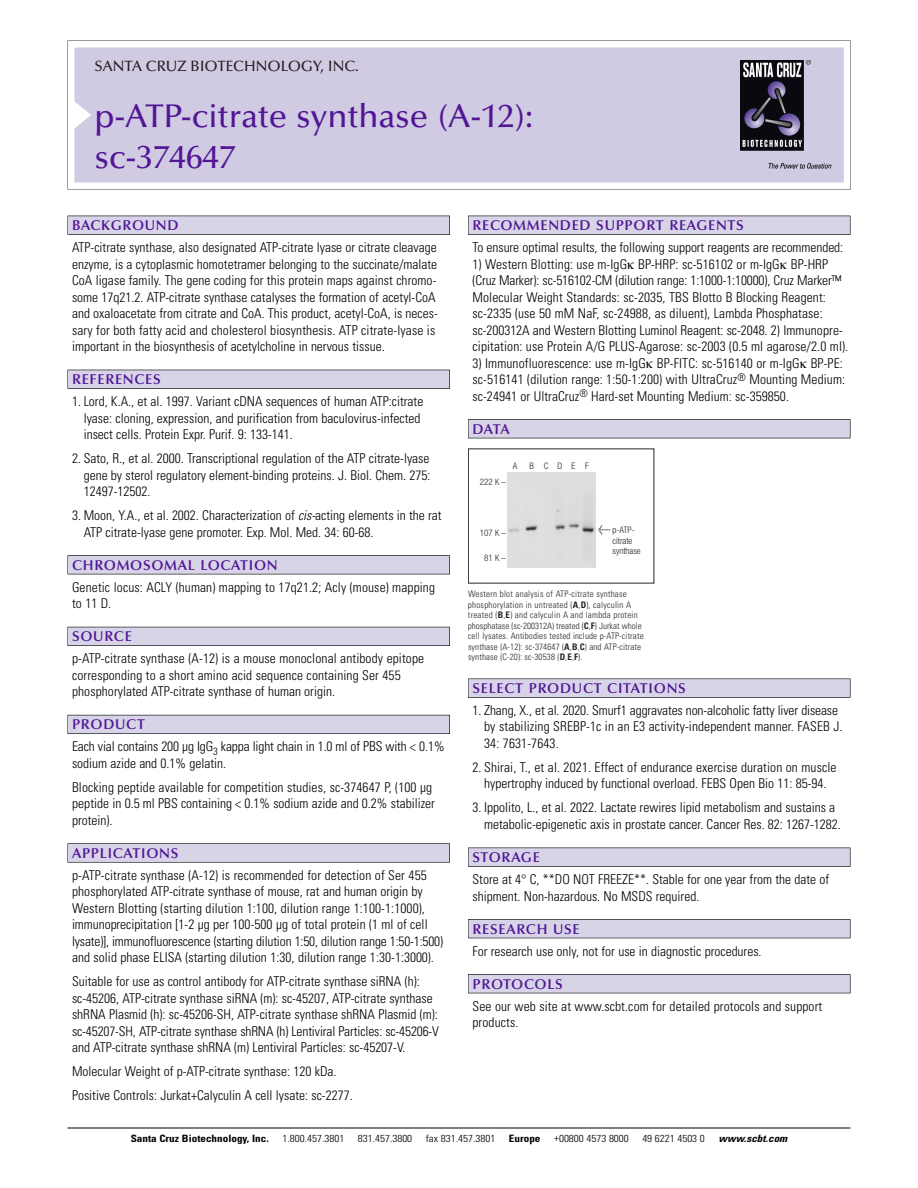
<style>
.page{position:relative;width:918px;height:1188px;background:#fff}
.page>*{position:absolute;margin:0;border:0;box-sizing:border-box;transform-origin:0 0}
.t1{font:500 33px/40.5px "Optima";color:#511695}
.t2{font:500 15px "Optima";color:#231f20}
.t3{font:600 14.25px "Optima";letter-spacing:.05em;color:#511695}
.t4{font:300 condensed 13.5px/16.5px "Univers";color:#000}
.t5{font:300 condensed 10.2px "Univers";color:#000;scale:1.1 1}
.t6{font:700 condensed 10.2px "Univers";color:#000;scale:1.1 1}
.t7{font:italic 700 condensed 10.2px "Univers";color:#000;scale:1.1 1}
.t8{font:300 condensed 9px/10.5px "Univers";letter-spacing:.015em;color:#272627}
.t9{font:300 condensed 9px/10.8px "Helvetica Neue";color:#272627}
.s1{font-style:italic}
.s2{font-family:"Meta Plus";font-weight:400;font-stretch:normal;font-size:10.5px}
.s3{font-weight:700}
</style>
<div class="page">
<svg style="left:68px;top:40px;width:783px;height:149px"></svg>
<div style="left:74px;top:47px;width:770px;height:135px;background:#d1cae3"></div>
<img style="left:741px;top:60px;width:90px;height:108px">
<div style="left:68px;top:216px;width:382px;height:19px;background:#535256"></div>
<div style="left:68px;top:216px;width:381px;height:18px;background:#d7d4e8"></div>
<div style="left:68px;top:370px;width:382px;height:19px;background:#525156"></div>
<div style="left:68px;top:370px;width:381px;height:18px;background:#d7d4e8"></div>
<div style="left:68px;top:555px;width:382px;height:19px;background:#545357"></div>
<div style="left:68px;top:556px;width:381px;height:18px;background:#d7d4e8"></div>
<div style="left:68px;top:627px;width:382px;height:19px;background:#535259"></div>
<div style="left:68px;top:627px;width:381px;height:18px;background:#d7d4e8"></div>
<div style="left:68px;top:715px;width:382px;height:19px;background:#595860"></div>
<div style="left:68px;top:715px;width:381px;height:18px;background:#d7d4e8"></div>
<svg style="left:68px;top:843px;width:382px;height:20px"></svg>
<div style="left:68px;top:844px;width:381px;height:18px;background:#d7d4e8"></div>
<div style="left:468px;top:216px;width:382px;height:19px;background:#535256"></div>
<div style="left:468px;top:216px;width:382px;height:18px;background:#d7d4e8"></div>
<div style="left:468px;top:419px;width:382px;height:19px;background:#515155"></div>
<div style="left:468px;top:420px;width:382px;height:18px;background:#d7d4e8"></div>
<div style="left:468px;top:679px;width:382px;height:19px;background:#58575a"></div>
<div style="left:468px;top:679px;width:382px;height:18px;background:#d7d4e8"></div>
<div style="left:468px;top:848px;width:382px;height:19px;background:#545457"></div>
<div style="left:468px;top:848px;width:382px;height:18px;background:#d7d4e8"></div>
<div style="left:468px;top:919px;width:382px;height:19px;background:#515056"></div>
<div style="left:468px;top:920px;width:382px;height:18px;background:#d7d4e8"></div>
<div style="left:468px;top:974px;width:382px;height:19px;background:#515155"></div>
<div style="left:468px;top:975px;width:382px;height:18px;background:#d7d4e8"></div>
<hr style="left:68px;top:1128px;width:782px;height:1px;background:#000">
<div style="left:508px;top:472px;width:88px;height:95px;background:#dedede"></div>
<p class="t2" style="left:94px;top:60px;width:266px">SANTA CRUZ BIOTECHNOLOGY, INC.</p>
<p class="t1" style="left:94px;top:99px;width:441px">p-ATP-citrate synthase (A-12): sc-374647</p>
<p class="t3" style="left:72px;top:219px;width:108px">BACKGROUND</p>
<p class="t4" style="left:72px;top:240px;width:367px">ATP-citrate synthase, also designated ATP-citrate lyase or citrate cleavage enzyme, is a cytoplasmic homotetramer belonging to the succinate/malate CoA ligase family. The gene coding for this protein maps against chromo&shy;some 17q21.2. ATP-citrate synthase catalyses the formation of acetyl-CoA and oxaloacetate from citrate and CoA. This product, acetyl-CoA, is neces&shy;sary for both fatty acid and cholesterol biosynthesis. ATP citrate-lyase is important in the biosynthesis of acetylcholine in nervous tissue.</p>
<p class="t3" style="left:72px;top:373px;width:90px">REFERENCES</p>
<p class="t4" style="left:84px;top:394px;width:341px;text-indent:-12px">1. Lord, K.A., et al. 1997. Variant cDNA sequences of human ATP:citrate lyase: cloning, expression, and purification from baculovirus-infected insect cells. Protein Expr. Purif. 9: 133-141.</p>
<p class="t4" style="left:84px;top:451px;width:348px;text-align:justify;text-indent:-12px">2. Sato, R., et al. 2000. Transcriptional regulation of the ATP citrate-lyase gene by sterol regulatory element-binding proteins. J. Biol. Chem. 275:<br>12497-12502.</p>
<p class="t4" style="left:84px;top:508px;width:360px;text-indent:-12px">3. Moon, Y.A., et al. 2002. Characterization of <span class="s1">cis-</span>acting elements in the rat<br>ATP citrate-lyase gene promoter. Exp. Mol. Med. 34: 60-68.</p>
<p class="t3" style="left:72px;top:559px;width:207px">CHROMOSOMAL LOCATION</p>
<p class="t4" style="left:72px;top:580px;width:364px">Genetic locus: ACLY (human) mapping to 17q21.2; Acly (mouse) mapping to 11 D.</p>
<p class="t3" style="left:72px;top:630px;width:61px">SOURCE</p>
<p class="t4" style="left:72px;top:652px;width:354px">p-ATP-citrate synthase (A-12) is a mouse monoclonal antibody epitope corresponding to a short amino acid sequence containing Ser 455 phosphorylated ATP-citrate synthase of human origin.</p>
<p class="t3" style="left:72px;top:718px;width:74px">PRODUCT</p>
<p class="t4" style="left:72px;top:740px;width:374px">Each vial contains 200 µg IgG<sub>3</sub> kappa light chain in 1.0 ml of PBS with &lt; 0.1% sodium azide and 0.1% gelatin.</p>
<p class="t4" style="left:72px;top:780px;width:364px">Blocking peptide available for competition studies, sc-374647 P, (100 µg peptide in 0.5 ml PBS containing &lt; 0.1% sodium azide and 0.2% stabilizer protein).</p>
<p class="t3" style="left:72px;top:847px;width:108px">APPLICATIONS</p>
<p class="t4" style="left:72px;top:868px;width:373px">p-ATP-citrate synthase (A-12) is recommended for detection of Ser 455 phosphorylated ATP-citrate synthase of mouse, rat and human origin by Western Blotting (starting dilution 1:100, dilution range 1:100-1:1000), immunoprecipitation [1-2 µg per 100-500 µg of total protein (1 ml of cell lysate)], immunofluorescence (starting dilution 1:50, dilution range 1:50-1:500) and solid phase ELISA (starting dilution 1:30, dilution range 1:30-1:3000).</p>
<p class="t4" style="left:72px;top:975px;width:369px">Suitable for use as control antibody for ATP-citrate synthase siRNA (h): sc-45206, ATP-citrate synthase siRNA (m): sc-45207, ATP-citrate synthase shRNA Plasmid (h): sc-45206-SH, ATP-citrate synthase shRNA Plasmid (m): sc-45207-SH, ATP-citrate synthase shRNA (h) Lentiviral Particles: sc-45206-V and ATP-citrate synthase shRNA (m) Lentiviral Particles: sc-45207-V.</p>
<p class="t4" style="left:72px;top:1065px;width:266px">Molecular Weight of p-ATP-citrate synthase: 120 kDa.</p>
<p class="t4" style="left:72px;top:1089px;width:282px">Positive Controls: Jurkat+Calyculin A cell lysate: sc-2277.</p>
<p class="t3" style="left:473px;top:219px;width:273px">RECOMMENDED SUPPORT REAGENTS</p>
<p class="t4" style="left:473px;top:240px;width:372px">To ensure optimal results, the following support reagents are recommended:</p>
<p class="t4" style="left:473px;top:257px;width:377px">1) Western Blotting: use m-IgG BP-HRP: sc-516102 or m-IgG BP-HRP (Cruz Marker): sc-516102-CM (dilution range: 1:1000-1:10000), Cruz Marker™ Molecular Weight Standards: sc-2035, TBS Blotto B Blocking Reagent: sc-2335 (use 50 mM NaF, sc-24988, as diluent), Lambda Phosphatase: sc-200312A and Western Blotting Luminol Reagent: sc-2048. 2) Immunopre&shy;cipitation: use Protein A/G PLUS-Agarose: sc-2003 (0.5 ml agarose/2.0 ml).</p>
<p class="t4" style="left:473px;top:356px;width:374px">3) Immunofluorescence: use m-IgG BP-FITC: sc-516140 or m-IgG BP-PE: sc-516141 (dilution range: 1:50-1:200) with UltraCruz<sup>®</sup> Mounting Medium: sc-24941 or UltraCruz<sup>®</sup> Hard-set Mounting Medium: sc-359850.</p>
<p class="t3" style="left:473px;top:423px;width:39px">DATA</p>
<p class="t9" style="left:513px;top:461px;width:6px">A</p>
<p class="t9" style="left:530px;top:461px;width:61px">BCDEF</p>
<p class="t9" style="left:480px;top:477px;width:28px">222 K –</p>
<p class="t9" style="left:480px;top:528px;width:28px">107 K –</p>
<p class="t9" style="left:484px;top:553px;width:23px">81K–</p>
<p class="t9" style="left:613px;top:525px;width:30px;text-indent:-15px"><span class="s2">&lt;</span> p-ATP&shy;citrate synthase</p>
<p class="t8" style="left:468px;top:590px;width:177px">Western blot analysis of ATP-citrate synthase phosphorylation in untreated (<span class="s3">A</span>,<span class="s3">D</span>), calyculin A treated (<span class="s3">B</span>,<span class="s3">E</span>) and calyculin A and lambda protein phosphatase (sc-200312A) treated (<span class="s3">C</span>,<span class="s3">F</span>) Jurkat whole cell lysates. Antibodies tested include p-ATP-citrate synthase (A-12): sc-374647 (<span class="s3">A</span>,<span class="s3">B</span>,<span class="s3">C</span>) and ATP-citrate synthase (C-20): sc-30538 (<span class="s3">D</span>,<span class="s3">E</span>,<span class="s3">F</span>).</p>
<p class="t3" style="left:473px;top:682px;width:215px">SELECT PRODUCT CITATIONS</p>
<p class="t4" style="left:484px;top:703px;width:360px;text-indent:-12px">1. Zhang, X., et al. 2020. Smurf1 aggravates non-alcoholic fatty liver disease by stabilizing SREBP-1c in an E3 activity-independent manner. FASEB J.<br>34: 7631-7643.</p>
<p class="t4" style="left:473px;top:760px;width:366px;text-align:center">2. Shirai, T., et al. 2021. Effect of endurance exercise duration on muscle hypertrophy induced by functional overload. FEBS Open Bio 11: 85-94.</p>
<p class="t4" style="left:484px;top:801px;width:358px;text-indent:-12px">3. Ippolito, L., et al. 2022. Lactate rewires lipid metabolism and sustains a metabolic-epigenetic axis in prostate cancer. Cancer Res. 82: 1267-1282.</p>
<p class="t3" style="left:473px;top:851px;width:69px">STORAGE</p>
<p class="t4" style="left:473px;top:872px;width:358px">Store at 4° C, **DO NOT FREEZE**. Stable for one year from the date of shipment. Non-hazardous. No MSDS required.</p>
<p class="t3" style="left:473px;top:923px;width:109px">RESEARCH USE</p>
<p class="t4" style="left:473px;top:944px;width:291px">For research use only, not for use in diagnostic procedures.</p>
<p class="t3" style="left:473px;top:978px;width:92px">PROTOCOLS</p>
<p class="t4" style="left:473px;top:999px;width:351px">See our web site at www.scbt.com for detailed protocols and support products.</p>
<p class="t6" style="left:131px;top:1135px;width:127px">Santa Cruz Biotechnology, Inc.</p>
<p class="t5" style="left:282px;top:1135px;width:58px">1.800.457.3801</p>
<p class="t5" style="left:358px;top:1135px;width:51px">831.457.3800</p>
<p class="t5" style="left:426px;top:1135px;width:65px">fax 831.457.3801</p>
<p class="t6" style="left:509px;top:1135px;width:30px">Europe</p>
<p class="t5" style="left:554px;top:1135px;width:69px">+00800 4573 8000</p>
<p class="t5" style="left:642px;top:1135px;width:58px">49 6221 4503 0</p>
<p class="t7" style="left:719px;top:1135px;width:66px">www.scbt.com</p>
</div>
